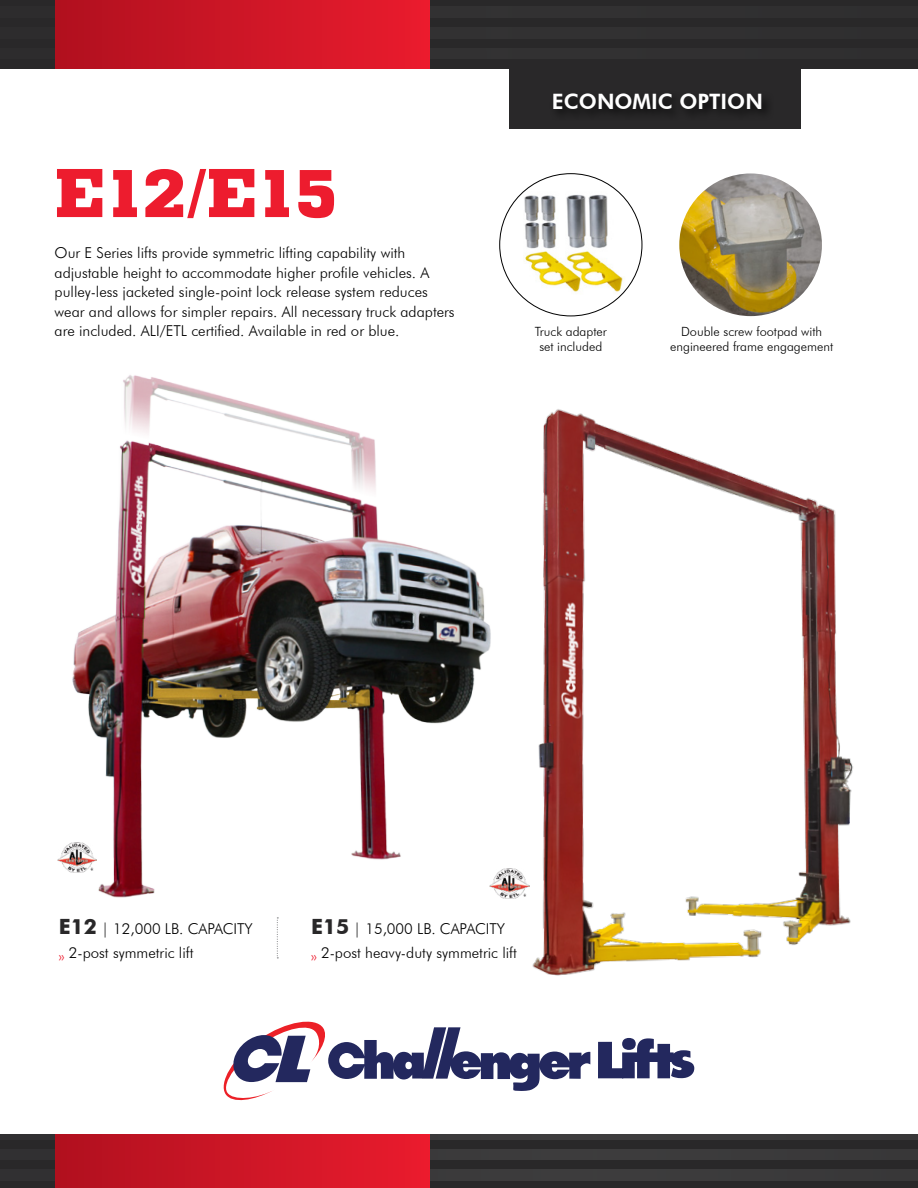
<style>
.page{position:relative;width:918px;height:1188px;background:#292829}
.page>*{position:absolute;margin:0;border:0;box-sizing:border-box;transform-origin:0 0}
.t1{font:800 66.6px "Memphis LT";letter-spacing:-.055em;color:#ed1c2e}
.t2{font:800 21.15px "Futura BT";color:#fff}
.t3{font:300 15px/19.5px "Futura BT";color:#000}
.t4{font:300 12.75px/15px "Futura BT";color:#000;text-align:center}
.s1{font-weight:700;font-size:21px;color:#292829}
.s2{color:#ed1c2e}
</style>
<div class="page">
<div style="left:0;top:1129px;width:918px;height:11px;background:#3b3a3b"></div>
<div style="left:0;top:1149px;width:918px;height:11px;background:#3b3a3b"></div>
<div style="left:0;top:1170px;width:918px;height:11px;background:#3b3a3b"></div>
<div style="left:0;top:7px;width:918px;height:10px;background:#313031"></div>
<div style="left:0;top:27px;width:918px;height:11px;background:#313031"></div>
<div style="left:0;top:48px;width:918px;height:11px;background:#313031"></div>
<div style="left:56px;top:0;width:374px;height:1188px;background:linear-gradient(to right,#b1101f,#ea1c2e)"></div>
<div style="left:0;top:69px;width:918px;height:1065px;background:#fff"></div>
<img style="left:529px;top:409px;width:324px;height:567px">
<img style="left:72px;top:375px;width:419px;height:584px">
<img style="left:506px;top:180px;width:126px;height:127px">
<img style="left:679px;top:173px;width:143px;height:143px;border-radius:71px">
<svg style="left:224px;top:1022px;width:470px;height:78px"></svg>
<div style="left:509px;top:69px;width:292px;height:60px;background:#292829"></div>
<div style="left:549px;top:91px;width:225px;height:31px;background:#222122"></div>
<img style="left:57px;top:842px;width:39px;height:31px">
<img style="left:490px;top:868px;width:39px;height:31px">
<svg style="left:277px;top:918px;width:1px;height:41px"></svg>
<h1 class="t1" style="left:54px;top:150px;width:286px">E12/E15</h1>
<p class="t3" style="left:55px;top:243px;width:402px">Our E Series lifts provide symmetric lifting capability with adjustable height to accommodate higher profile vehicles. A pulley-less jacketed single-point lock release system reduces wear and allows for simpler repairs. All necessary truck adapters are included. ALI/ETL certified. Available in red or blue.</p>
<h2 class="t2" style="left:552px;top:89px;width:213px">ECONOMIC OPTION</h2>
<p class="t4" style="left:535px;top:324px;width:73px">Truck adapter set included</p>
<p class="t4" style="left:670px;top:324px;width:164px">Double screw footpad with engineered frame engagement</p>
<p class="t3" style="left:59px;top:916px;width:195px;line-height:24px"><span class="s1">E12</span> | 12,000 LB. CAPACITY <span class="s2">»</span> 2-post symmetric lift</p>
<p class="t3" style="left:311px;top:916px;width:207px;line-height:24px"><span class="s1">E15</span> | 15,000 LB. CAPACITY<br><span class="s2">»</span> 2-post heavy-duty symmetric lift</p>
</div>
